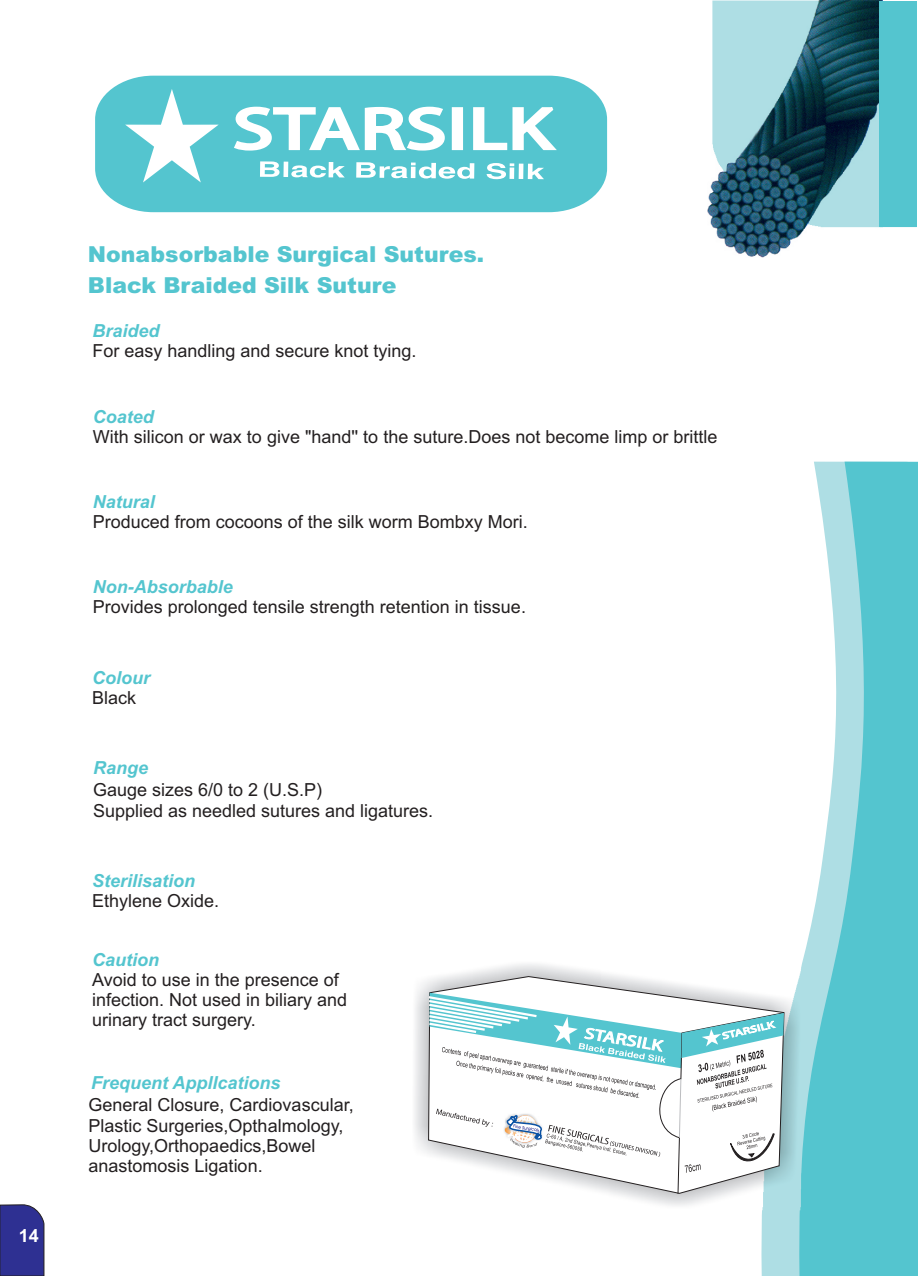
<style>
.page{position:relative;width:918px;height:1276px;background:#fff}
.page>*{position:absolute;margin:0;border:0;box-sizing:border-box;transform-origin:0 0}
.t1{font:900 22.05px/31px "Arial";color:#54c5cf}
.t2{font:18px/20.1px "Arial";color:#231f20}
.t3{font:italic 700 18px "Arial";color:#54c5cf}
.t4{font:700 18px "Arial";color:#fff}
</style>
<div class="page">
<div style="left:761px;top:1210px;width:35px;height:66px;background:#aedee4"></div>
<svg style="left:796px;top:462px;width:122px;height:814px;fill:#54c5cf"></svg>
<img style="left:414px;top:960px;width:387px;height:250px">
<svg style="left:428px;top:960px;width:356px;height:32px"></svg>
<svg style="left:426px;top:992px;width:358px;height:202px"></svg>
<img style="left:708px;top:1px;width:175px;height:256px">
<div style="left:880px;top:1px;width:37px;height:226px;background:#54c5cf"></div>
<div style="left:95px;top:76px;width:512px;height:136px;background:#54c5cf"></div>
<svg style="left:232px;top:104px;width:328px;height:48px"></svg>
<svg style="left:125px;top:89px;width:94px;height:93px"></svg>
<svg style="left:260px;top:161px;width:284px;height:18px"></svg>
<svg style="left:0;top:1204px;width:44px;height:72px;background:#353791"></svg>
<p class="t4" style="left:19px;top:1228px;width:22px">14</p>
<p class="t1" style="left:88px;top:241px;width:398px">Nonabsorbable Surgical Sutures.<br>Black Braided Silk Suture</p>
<p class="t3" style="left:92px;top:324px;width:69px">Braided</p>
<p class="t2" style="left:92px;top:343px;width:326px">For easy handling and secure knot tying.</p>
<p class="t3" style="left:93px;top:409px;width:63px">Coated</p>
<p class="t2" style="left:93px;top:428px;width:626px">With silicon or wax to give "hand'' to the suture.Does not become limp or brittle</p>
<p class="t3" style="left:93px;top:495px;width:64px">Natural</p>
<p class="t2" style="left:93px;top:514px;width:437px">Produced from cocoons of the silk worm Bombxy Mori.</p>
<p class="t3" style="left:93px;top:579px;width:142px">Non-Absorbable</p>
<p class="t2" style="left:93px;top:598px;width:435px">Provides prolonged tensile strength retention in tissue.</p>
<p class="t3" style="left:92px;top:670px;width:59px">Colour</p>
<p class="t2" style="left:92px;top:689px;width:46px">Black</p>
<p class="t3" style="left:93px;top:760px;width:57px">Range</p>
<p class="t2" style="left:93px;top:780px;width:342px;line-height:21.8px">Gauge sizes 6/0 to 2 (U.S.P)<br>Supplied as needled sutures and ligatures.</p>
<p class="t3" style="left:92px;top:873px;width:105px">Sterilisation</p>
<p class="t2" style="left:92px;top:892px;width:129px">Ethylene Oxide.</p>
<p class="t3" style="left:92px;top:952px;width:68px">Caution</p>
<p class="t2" style="left:92px;top:971px;width:257px">Avoid to use in the presence of infection. Not used in biliary and urinary tract surgery.</p>
<p class="t3" style="left:91px;top:1075px;width:191px">Frequent Appllcations</p>
<p class="t2" style="left:89px;top:1096px;width:267px">General Closure, Cardiovascular,<br>Plastic Surgeries,Opthalmology,<br>Urology,Orthopaedics,Bowel anastomosis Ligation.</p>
</div>
